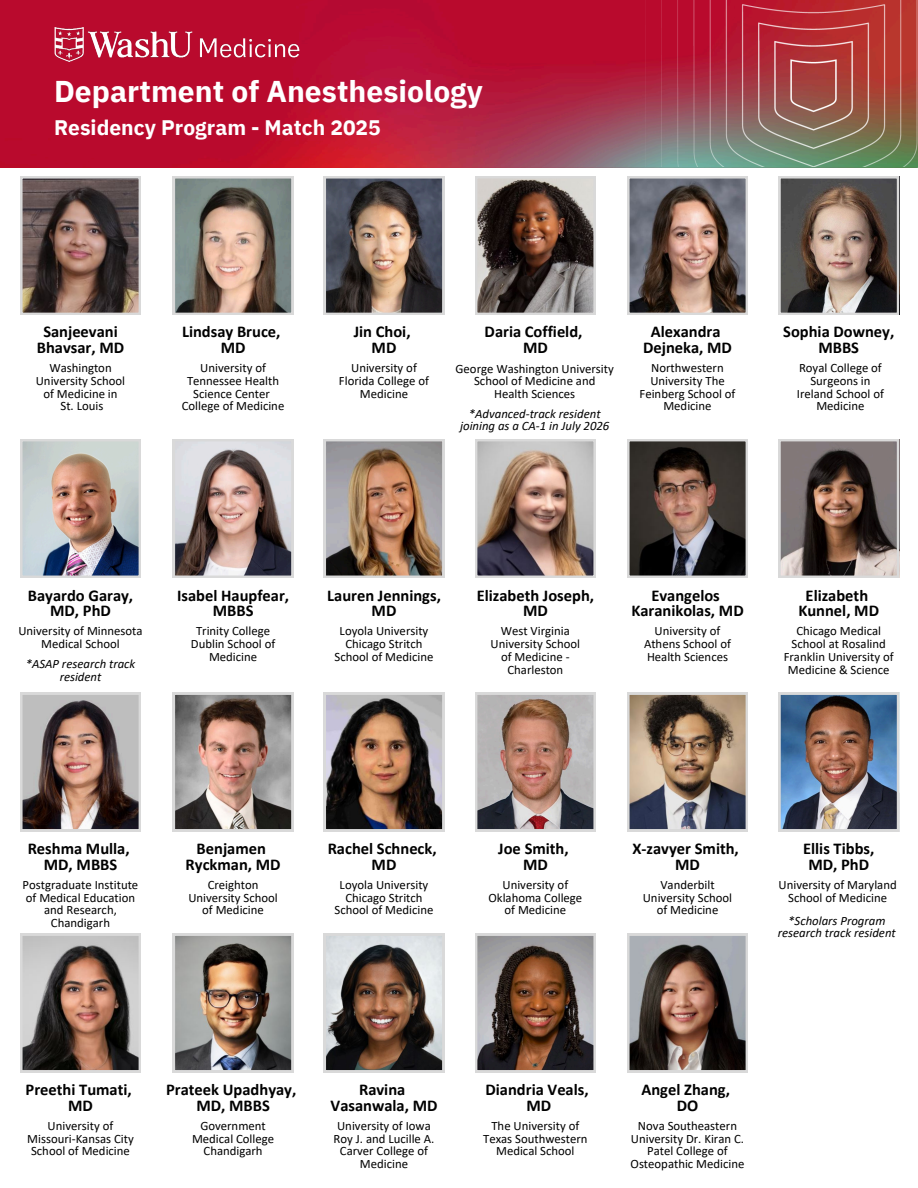
<style>
.page{position:relative;width:918px;height:1188px;background:#fff}
.page>*{position:absolute;margin:0;border:0;box-sizing:border-box;transform-origin:0 0}
.t1{font:700 30px "IBM Plex Sans";color:#fff}
.t2{font:700 21px "IBM Plex Sans";color:#fff}
.t3{font:700 16.5px/15.8px "Calibri";color:#000;text-align:center}
.t4{font:12.75px/12.8px "Calibri";color:#000;text-align:center}
.t5{font:italic 12.75px/12.8px "Calibri";color:#000;text-align:center}
</style>
<div class="page">
<svg style="left:20px;top:176px;width:121px;height:139px;background:#6a5853"></svg>
<img style="left:20px;top:439px;width:121px;height:139px">
<img style="left:20px;top:693px;width:121px;height:138px">
<svg style="left:20px;top:934px;width:121px;height:138px;background:#887871"></svg>
<svg style="left:173px;top:176px;width:120px;height:139px;background:#91867c"></svg>
<svg style="left:173px;top:439px;width:120px;height:139px;background:#a29492"></svg>
<svg style="left:173px;top:693px;width:120px;height:138px;background:#94847e"></svg>
<img style="left:173px;top:934px;width:120px;height:138px">
<svg style="left:324px;top:176px;width:120px;height:139px;background:#6c625e"></svg>
<img style="left:324px;top:439px;width:120px;height:139px">
<svg style="left:324px;top:693px;width:120px;height:138px;background:#77655c"></svg>
<svg style="left:324px;top:934px;width:120px;height:138px;background:#80736c"></svg>
<svg style="left:475px;top:176px;width:121px;height:139px;background:#695c56"></svg>
<img style="left:475px;top:439px;width:121px;height:139px">
<svg style="left:475px;top:693px;width:121px;height:138px;background:#a48f89"></svg>
<svg style="left:475px;top:934px;width:121px;height:138px;background:#75635a"></svg>
<svg style="left:627px;top:176px;width:121px;height:139px;background:#7a6b67"></svg>
<svg style="left:627px;top:439px;width:121px;height:139px;background:#4f4440"></svg>
<img style="left:627px;top:693px;width:121px;height:138px">
<svg style="left:627px;top:934px;width:121px;height:138px;background:#756762"></svg>
<svg style="left:779px;top:176px;width:120px;height:139px;background:#73665f"></svg>
<svg style="left:779px;top:439px;width:120px;height:139px;background:#72635e"></svg>
<img style="left:779px;top:693px;width:120px;height:138px">
<img style="left:0;top:0;width:918px;height:168px">
<img style="left:54px;top:28px;width:245px;height:34px">
<img style="left:646px;top:0;width:272px;height:166px">
<h2 class="t1" style="left:54px;top:71px;width:430px">Department of Anesthesiology</h2>
<h2 class="t2" style="left:54px;top:113px;width:328px">Residency Program - Match 2025</h2>
<p class="t3" style="left:37px;top:325px;width:89px">Sanjeevani<br>Bhavsar, MD</p>
<p class="t4" style="left:36px;top:363px;width:91px">Washington<br>University School of Medicine in</p>
<h1 class="t4" style="left:61px;top:401px;width:44px">St. Louis</h1>
<p class="t3" style="left:182px;top:325px;width:100px">Lindsay Bruce,<br>MD</p>
<p class="t4" style="left:187px;top:363px;width:94px">University of<br>Tennessee Health<br>Science Center</p>
<p class="t4" style="left:182px;top:401px;width:104px">College of Medicine</p>
<p class="t3" style="left:354px;top:325px;width:58px">Jin Choi,<br>MD</p>
<p class="t4" style="left:339px;top:363px;width:92px">University of<br>Florida College of<br>Medicine</p>
<h2 class="t3" style="left:485px;top:325px;width:99px">Daria Coffield,<br>MD</h2>
<h2 class="t4" style="left:456px;top:363px;width:160px">George Washington University<br>School of Medicine and</h2>
<p class="t4" style="left:494px;top:389px;width:83px">Health Sciences</p>
<p class="t5" style="left:460px;top:408px;width:151px">*Advanced-track resident joining as a CA-1 in July 2026</p>
<p class="t3" style="left:643px;top:325px;width:90px">Alexandra<br>Dejneka, MD</p>
<h2 class="t4" style="left:650px;top:363px;width:76px;text-align:left">Northwestern<br>University The</h2>
<h2 class="t4" style="left:640px;top:388px;width:97px">Feinberg School of<br>Medicine</h2>
<p class="t3" style="left:783px;top:325px;width:113px">Sophia Downey,<br>MBBS</p>
<p class="t4" style="left:799px;top:363px;width:84px">Royal College of<br>Surgeons in</p>
<p class="t4" style="left:797px;top:388px;width:89px">Ireland School of<br>Medicine</p>
<p class="t3" style="left:28px;top:589px;width:107px">Bayardo Garay,<br>MD, PhD</p>
<p class="t4" style="left:18px;top:626px;width:126px">University of Minnesota<br>Medical School</p>
<h2 class="t5" style="left:26px;top:659px;width:111px">*ASAP research track resident</h2>
<p class="t3" style="left:177px;top:589px;width:114px">Isabel Haupfear,<br>MBBS</p>
<p class="t4" style="left:191px;top:626px;width:86px">Trinity College<br>Dublin School of<br>Medicine</p>
<h2 class="t3" style="left:327px;top:589px;width:115px">Lauren Jennings,<br>MD</h2>
<p class="t4" style="left:335px;top:626px;width:100px">Loyola University<br>Chicago Stritch<br>School of Medicine</p>
<p class="t3" style="left:477px;top:589px;width:119px">Elizabeth Joseph,<br>MD</p>
<p class="t4" style="left:491px;top:626px;width:91px">West Virginia<br>University School of Medicine -<br>Charleston</p>
<h2 class="t3" style="left:631px;top:589px;width:114px">Evangelos<br>Karanikolas, MD</h2>
<h2 class="t4" style="left:644px;top:626px;width:88px">University of<br>Athens School of<br>Health Sciences</h2>
<p class="t3" style="left:798px;top:589px;width:82px">Elizabeth<br>Kunnel, MD</p>
<p class="t4" style="left:784px;top:626px;width:112px">Chicago Medical<br>School at Rosalind<br>Franklin University of<br>Medicine &amp; Science</p>
<p class="t3" style="left:28px;top:842px;width:104px">Reshma Mulla,<br>MD, MBBS</p>
<p class="t4" style="left:23px;top:879px;width:117px">Postgraduate Institute of Medical Education and Research,<br>Chandigarh</p>
<p class="t3" style="left:186px;top:842px;width:97px">Benjamen<br>Ryckman, MD</p>
<p class="t4" style="left:188px;top:879px;width:91px">Creighton<br>University School of Medicine</p>
<p class="t3" style="left:328px;top:842px;width:110px">Rachel Schneck,<br>MD</p>
<h2 class="t4" style="left:335px;top:879px;width:100px">Loyola University<br>Chicago Stritch<br>School of Medicine</h2>
<p class="t3" style="left:498px;top:842px;width:72px">Joe Smith,<br>MD</p>
<p class="t4" style="left:488px;top:879px;width:95px">University of<br>Oklahoma College of Medicine</p>
<p class="t3" style="left:633px;top:842px;width:108px">X-zavyer Smith,<br>MD</p>
<p class="t4" style="left:643px;top:879px;width:91px">Vanderbilt<br>University School of Medicine</p>
<p class="t3" style="left:803px;top:842px;width:73px">Ellis Tibbs,<br>MD, PhD</p>
<h2 class="t4" style="left:779px;top:879px;width:120px">University of Maryland<br>School of Medicine</h2>
<h2 class="t5" style="left:778px;top:915px;width:120px">*Scholars Program research track resident</h2>
<h2 class="t3" style="left:26px;top:1083px;width:108px">Preethi Tumati,<br>MD</h2>
<h2 class="t4" style="left:27px;top:1120px;width:108px">University of<br>Missouri-Kansas City<br>School of Medicine</h2>
<p class="t3" style="left:166px;top:1083px;width:132px">Prateek Upadhyay,<br>MD, MBBS</p>
<p class="t4" style="left:192px;top:1120px;width:84px">Government<br>Medical College<br>Chandigarh</p>
<h2 class="t3" style="left:331px;top:1083px;width:108px">Ravina<br>Vasanwala, MD</h2>
<h2 class="t4" style="left:334px;top:1120px;width:102px">University of Iowa<br>Roy J. and Lucille A.<br>Carver College of<br>Medicine</h2>
<p class="t3" style="left:486px;top:1083px;width:105px">Diandria Veals,<br>MD</p>
<p class="t4" style="left:483px;top:1120px;width:106px">The University of<br>Texas Southwestern<br>Medical School</p>
<p class="t3" style="left:641px;top:1083px;width:90px">Angel Zhang,<br>DO</p>
<p class="t4" style="left:631px;top:1120px;width:115px">Nova Southeastern<br>University Dr. Kiran C.<br>Patel College of<br>Osteopathic Medicine</p>
</div>
